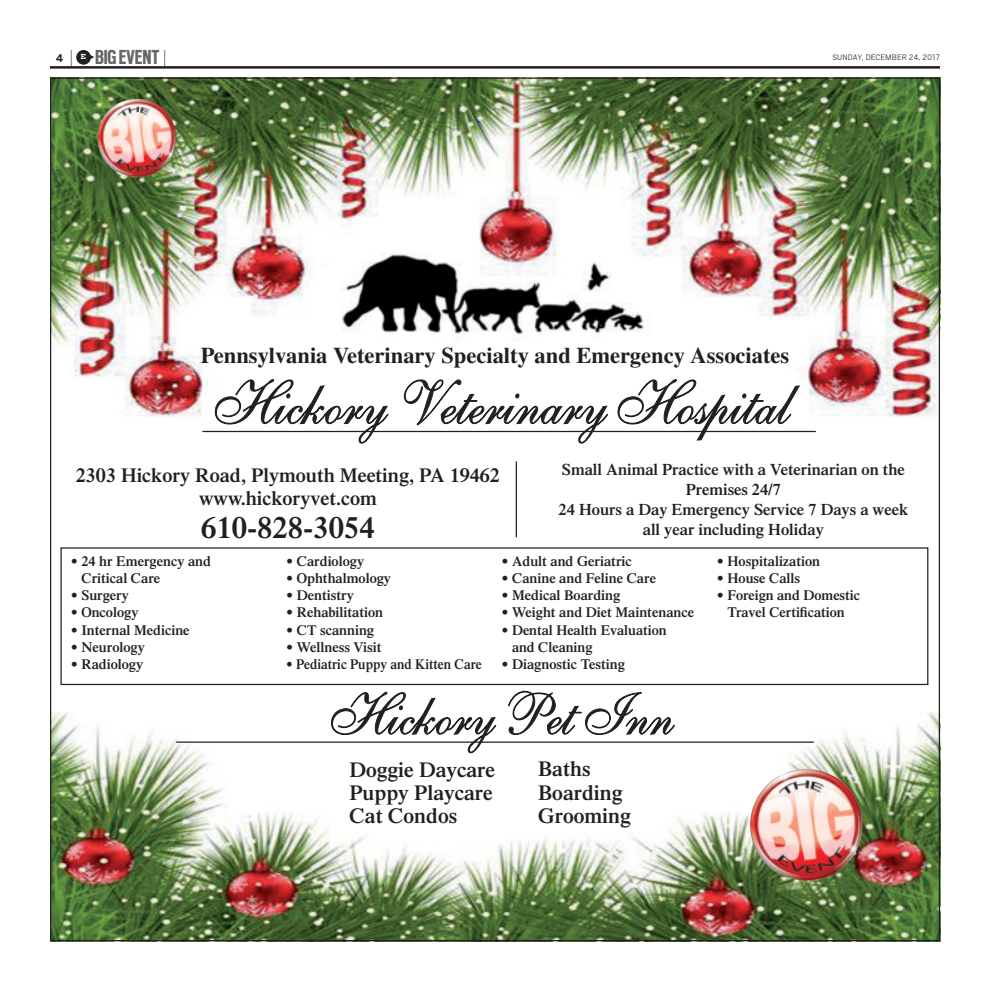
<style>
.page{position:relative;width:990px;height:990px;background:#fff}
.page>*{position:absolute;margin:0;border:0;box-sizing:border-box;transform-origin:0 0}
.t1{font:62.62px "Shelley Allegro Script";color:#231f20;scale:.9 1}
.t2{font:59.62px "Shelley Allegro Script";color:#231f20;scale:.9 1}
.t3{font:600 30.62px "Times";color:#231f20}
.t4{font:700 22.5px "Times";color:#231f20}
.t5{font:700 22.5px "Scout Cond";color:#666}
.t6{font:600 21.38px/23.5px "Times";color:#231f20;text-align:justify}
.t7{font:600 20px/24px "Times";color:#231f20;text-align:center}
.t8{font:600 16.25px/20.1px "Times";color:#231f20;text-align:center}
.t9{font:600 14.25px/17.1px "Times";color:#231f20}
.t10{font:600 14.25px "Times";color:#231f20;scale:.93 1}
.t11{font:700 12.5px "Cub Scout";color:#231f20}
.t12{font:300 8.75px "Cub Scout";letter-spacing:.005em;color:#231f20}
.t13{font:700 6.88px "Receiver";color:#fff}
.s1{font-family:"Cub Scout";font-weight:300;font-size:21.5px;color:#231f20}
</style>
<div class="page">
<img style="left:52px;top:712px;width:886px;height:227px">
<img style="left:52px;top:79px;width:886px;height:338px">
<svg style="left:331px;top:692px;width:165px;height:61px"></svg>
<svg style="left:508px;top:691px;width:167px;height:44px"></svg>
<svg style="left:215px;top:379px;width:174px;height:65px"></svg>
<svg style="left:404px;top:379px;width:204px;height:65px"></svg>
<svg style="left:617px;top:379px;width:183px;height:62px"></svg>
<hr style="left:202px;top:431px;width:614px;height:1px;background:#231f20">
<hr style="left:176px;top:742px;width:638px;height:1px;background:#231f20">
<img style="left:342px;top:252px;width:310px;height:90px">
<div style="left:60px;top:547px;width:868px;height:138px;border:1px solid #231f20"></div>
<hr style="left:516px;top:461px;width:1px;height:76px;background:#231f20">
<img style="left:750px;top:769px;width:112px;height:112px">
<img style="left:98px;top:99px;width:78px;height:78px">
<div style="left:76px;top:50px;width:15px;height:15px;background:#231f20;border-radius:50%"></div>
<hr style="left:50px;top:66px;width:890px;height:3px;background:#231f20">
<h3 class="t5" style="left:70px;top:43px;width:98px"><span class="s1">|</span> BIGEVENT <span class="s1">|</span></h3>
<p class="t11" style="left:56px;top:50px;width:9px">4</p>
<p class="t13" style="left:81px;top:53px;width:7px">E</p>
<p class="t12" style="left:832px;top:52px;width:109px">SUNDAY, DECEMBER 24, 2017</p>
<h3 class="t4" style="left:201px;top:348px;width:590px">Pennsylvania Veterinary Specialty and Emergency Associates</h3>
<h1 class="t1" style="left:214px;top:366px;width:640px">Hickory Veterinary Hospital</h1>
<h3 class="t7" style="left:76px;top:465px;width:426px">2303 Hickory Road, Plymouth Meeting, PA 19462 www.hickoryvet.com</h3>
<p class="t8" style="left:559px;top:461px;width:351px">Small Animal Practice with a Veterinarian on the<br>Premises 24/7<br>24 Hours a Day Emergency Service 7 Days a week</p>
<h3 class="t3" style="left:201px;top:517px;width:175px">610-828-3054</h3>
<p class="t8" style="left:643px;top:521px;width:182px">all year including Holiday</p>
<p class="t9" style="left:81px;top:554px;width:131px;text-indent:-11px">• 24 hr Emergency and<br>Critical Care</p>
<p class="t9" style="left:71px;top:588px;width:60px">• Surgery</p>
<p class="t9" style="left:71px;top:605px;width:69px">• Oncology</p>
<p class="t9" style="left:71px;top:623px;width:120px">• Internal Medicine</p>
<p class="t9" style="left:71px;top:640px;width:76px">• Neurology</p>
<p class="t9" style="left:71px;top:657px;width:74px">• Radiology</p>
<p class="t9" style="left:286px;top:554px;width:80px">• Cardiology</p>
<p class="t9" style="left:286px;top:571px;width:107px">• Ophthalmology</p>
<p class="t9" style="left:286px;top:588px;width:69px">• Dentistry</p>
<p class="t9" style="left:286px;top:605px;width:99px">• Rehabilitation</p>
<p class="t9" style="left:286px;top:623px;width:90px">• CT scanning</p>
<p class="t9" style="left:286px;top:640px;width:97px">• Wellness Visit</p>
<p class="t10" style="left:286px;top:659px;width:212px">• Pediatric Puppy and Kitten Care</p>
<p class="t9" style="left:501px;top:554px;width:132px">• Adult and Geriatric</p>
<p class="t9" style="left:501px;top:571px;width:156px">• Canine and Feline Care</p>
<p class="t9" style="left:501px;top:588px;width:120px">• Medical Boarding</p>
<p class="t9" style="left:501px;top:605px;width:194px">• Weight and Diet Maintenance</p>
<p class="t9" style="left:512px;top:623px;width:156px;text-indent:-11px">• Dental Health Evaluation and Cleaning</p>
<p class="t9" style="left:501px;top:657px;width:125px">• Diagnostic Testing</p>
<h2 class="t2" style="left:331px;top:680px;width:382px">Hickory Pet Inn</h2>
<h3 class="t6" style="left:350px;top:760px;width:147px">Doggie Daycare Puppy Playcare Cat Condos</h3>
<h3 class="t6" style="left:538px;top:760px;width:94px;text-align:left">Baths<br>Boarding<br>Grooming</h3>
<p class="t9" style="left:717px;top:554px;width:105px">• Hospitalization</p>
<p class="t9" style="left:717px;top:571px;width:85px">• House Calls</p>
<p class="t9" style="left:717px;top:588px;width:145px;text-align:center">• Foreign and Domestic<br>Travel Certification</p>
</div>
